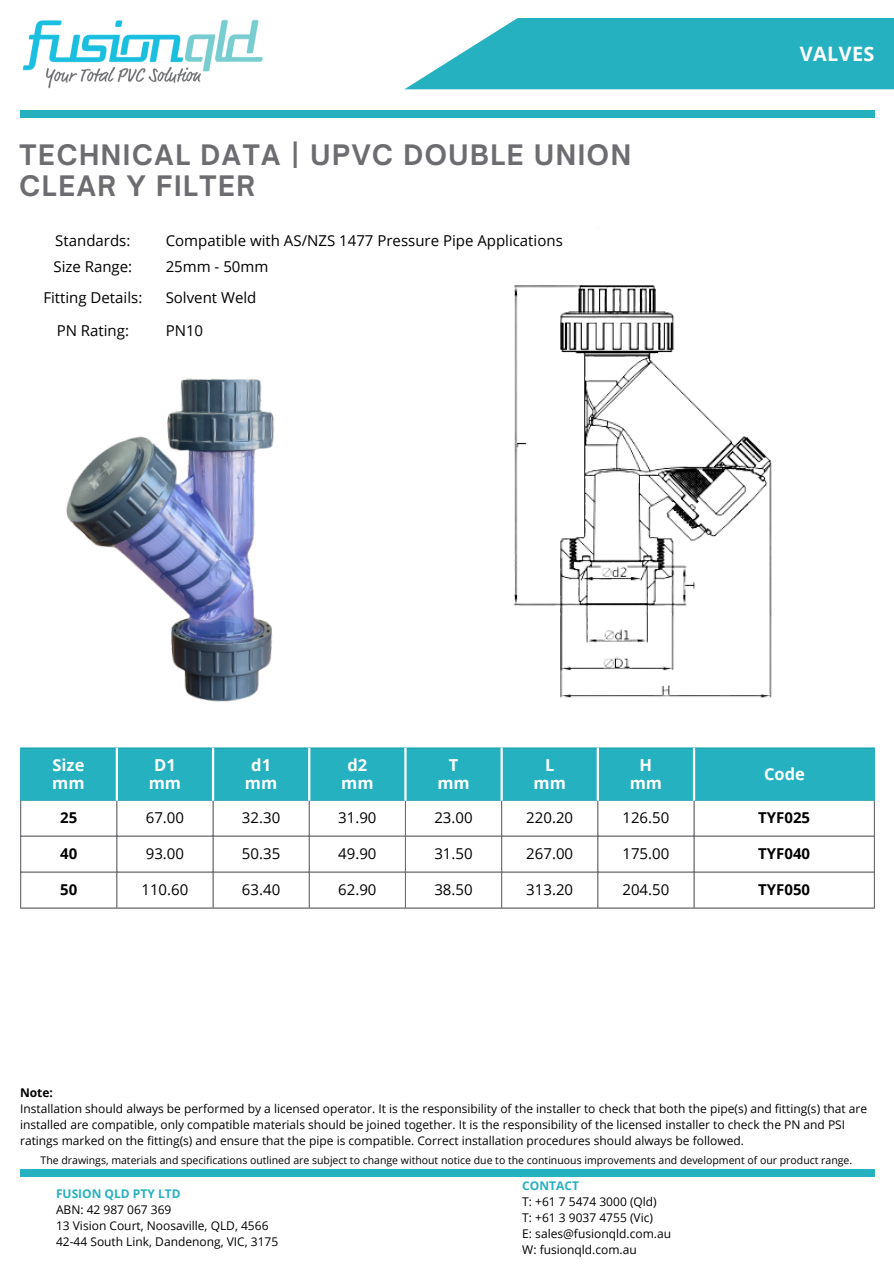
<style>
.page{position:relative;width:894px;height:1264px;background:#fff}
.page>*{position:absolute;margin:0;border:0;box-sizing:border-box;transform-origin:0 0}
.t1{font:700 27px/31.5px "Open Sauce One";letter-spacing:.06em;color:#6d6d71}
.t2{font:700 19.8px "Open Sans";letter-spacing:.02em;color:#fff}
.t3{font:700 16.5px "Open Sans";color:#fff}
.t4{font:15px "Open Sans";color:#000}
.t5{font:700 15px "Open Sans";color:#000}
.t6{font:12px/16px "Open Sans";color:#000}
.t7{font:10.5px "Open Sans";color:#000}
.s1{font-weight:700}
.s2{font-weight:700;color:#26b1c1}
</style>
<div class="page">
<div style="left:20px;top:111px;width:854px;height:6px;background:#26b1c1"></div>
<img style="left:22px;top:19px;width:241px;height:70px">
<svg style="left:405px;top:18px;width:488px;height:71px;background:#40bac8"></svg>
<div style="left:20px;top:1169px;width:854px;height:7px;background:#26b1c1"></div>
<div style="left:21px;top:748px;width:852px;height:51px;background:#26b1c1"></div>
<hr style="left:20px;top:748px;width:1px;height:51px;background:#26b1c1">
<hr style="left:873px;top:748px;width:1px;height:51px;background:#26b1c1">
<hr style="left:20px;top:747px;width:854px;height:1px;background:#26b1c1">
<hr style="left:20px;top:799px;width:854px;height:1px;background:#26b1c1">
<hr style="left:20px;top:800px;width:1px;height:107px;background:#6d6d71">
<hr style="left:116px;top:800px;width:1px;height:107px;background:#6d6d71">
<hr style="left:212px;top:800px;width:1px;height:107px;background:#6d6d71">
<hr style="left:308px;top:800px;width:2px;height:107px;background:#6d6d71">
<hr style="left:405px;top:800px;width:1px;height:107px;background:#6d6d71">
<hr style="left:501px;top:800px;width:1px;height:107px;background:#6d6d71">
<hr style="left:597px;top:800px;width:1px;height:107px;background:#6d6d71">
<hr style="left:693px;top:800px;width:1px;height:107px;background:#6d6d71">
<hr style="left:873px;top:800px;width:1px;height:107px;background:#6d6d71">
<hr style="left:20px;top:835px;width:854px;height:1px;background:#6d6d71">
<hr style="left:20px;top:871px;width:854px;height:1px;background:#6d6d71">
<hr style="left:20px;top:907px;width:854px;height:1px;background:#6d6d71">
<hr style="left:116px;top:747px;width:2px;height:53px;background:#fff">
<hr style="left:212px;top:747px;width:2px;height:53px;background:#fff">
<hr style="left:308px;top:747px;width:2px;height:53px;background:#fff">
<hr style="left:404px;top:747px;width:2px;height:53px;background:#fff">
<hr style="left:500px;top:747px;width:2px;height:53px;background:#fff">
<hr style="left:596px;top:747px;width:2px;height:53px;background:#fff">
<hr style="left:692px;top:747px;width:3px;height:53px;background:#fff">
<img style="left:66px;top:378px;width:208px;height:324px">
<img style="left:513px;top:285px;width:259px;height:413px">
<p class="t1" style="left:20px;top:138px;width:613px">TECHNICAL DATA | UPVC DOUBLE UNION<br>CLEAR Y FILTER</p>
<h2 class="t4" style="left:55px;top:230px;width:77px">Standards:</h2>
<p class="t4" style="left:166px;top:230px;width:398px">Compatible with AS/NZS 1477 Pressure Pipe Applications</p>
<h1 class="t4" style="left:53px;top:255px;width:80px">Size Range:</h1>
<p class="t4" style="left:166px;top:255px;width:104px">25mm - 50mm</p>
<p class="t4" style="left:43px;top:287px;width:100px">Fitting Details:</p>
<p class="t4" style="left:166px;top:287px;width:92px">Solvent Weld</p>
<p class="t4" style="left:57px;top:320px;width:74px">PN Rating:</p>
<p class="t4" style="left:166px;top:320px;width:39px">PN10</p>
<p class="t2" style="left:799px;top:40px;width:76px">VALVES</p>
<p class="t3" style="left:52px;top:753px;width:33px">Size</p>
<p class="t3" style="left:52px;top:771px;width:34px">mm</p>
<p class="t3" style="left:154px;top:753px;width:23px">D1</p>
<p class="t3" style="left:149px;top:771px;width:34px">mm</p>
<p class="t3" style="left:251px;top:753px;width:21px">d1</p>
<p class="t3" style="left:245px;top:771px;width:34px">mm</p>
<p class="t3" style="left:347px;top:753px;width:21px">d2</p>
<p class="t3" style="left:341px;top:771px;width:34px">mm</p>
<p class="t3" style="left:448px;top:753px;width:11px">T</p>
<p class="t3" style="left:437px;top:771px;width:34px">mm</p>
<p class="t3" style="left:545px;top:753px;width:11px">L</p>
<p class="t3" style="left:533px;top:771px;width:34px">mm</p>
<p class="t3" style="left:639px;top:753px;width:14px">H</p>
<p class="t3" style="left:629px;top:771px;width:34px">mm</p>
<p class="t3" style="left:763px;top:762px;width:42px">Code</p>
<p class="t5" style="left:60px;top:807px;width:19px">25</p>
<p class="t4" style="left:146px;top:807px;width:40px">67.00</p>
<p class="t4" style="left:242px;top:807px;width:40px">32.30</p>
<p class="t4" style="left:338px;top:807px;width:40px">31.90</p>
<p class="t4" style="left:434px;top:807px;width:40px">23.00</p>
<p class="t4" style="left:526px;top:807px;width:48px">220.20</p>
<p class="t4" style="left:622px;top:807px;width:48px">126.50</p>
<p class="t5" style="left:758px;top:807px;width:53px">TYF025</p>
<p class="t5" style="left:60px;top:843px;width:19px">40</p>
<p class="t4" style="left:146px;top:843px;width:40px">93.00</p>
<p class="t4" style="left:242px;top:843px;width:40px">50.35</p>
<p class="t4" style="left:338px;top:843px;width:40px">49.90</p>
<p class="t4" style="left:434px;top:843px;width:40px">31.50</p>
<p class="t4" style="left:526px;top:843px;width:48px">267.00</p>
<p class="t4" style="left:622px;top:843px;width:48px">175.00</p>
<p class="t5" style="left:758px;top:843px;width:53px">TYF040</p>
<p class="t5" style="left:60px;top:879px;width:19px">50</p>
<p class="t4" style="left:141px;top:879px;width:48px">110.60</p>
<p class="t4" style="left:242px;top:879px;width:40px">63.40</p>
<p class="t4" style="left:338px;top:879px;width:40px">62.90</p>
<p class="t4" style="left:434px;top:879px;width:40px">38.50</p>
<p class="t4" style="left:526px;top:879px;width:48px">313.20</p>
<p class="t4" style="left:622px;top:879px;width:48px">204.50</p>
<p class="t5" style="left:758px;top:879px;width:53px">TYF050</p>
<p class="t6" style="left:20px;top:1084px;width:848px"><span class="s1">Note:<br></span>Installation should always be performed by a licensed operator. It is the responsibility of the installer to check that both the pipe(s) and fitting(s) that are installed are compatible, only compatible materials should be joined together. It is the responsibility of the licensed installer to check the PN and PSI ratings marked on the fitting(s) and ensure that the pipe is compatible. Correct installation procedures should always be followed.</p>
<p class="t7" style="left:41px;top:1152px;width:813px">The drawings, materials and specifications outlined are subject to change without notice due to the continuous improvements and development of our product range.</p>
<p class="t6" style="left:56px;top:1185px;width:224px"><span class="s2">FUSION QLD PTY LTD<br></span>ABN: 42 987 067 369<br>13 Vision Court, Noosaville, QLD, 4566<br>42-44 South Link, Dandenong, VIC, 3175</p>
<p class="t6" style="left:522px;top:1177px;width:150px"><span class="s2">CONTACT<br></span>T: +61 7 5474 3000 (Qld)<br>T: +61 3 9037 4755 (Vic)<br>E: sales@fusionqld.com.au<br>W: fusionqld.com.au</p>
</div>
